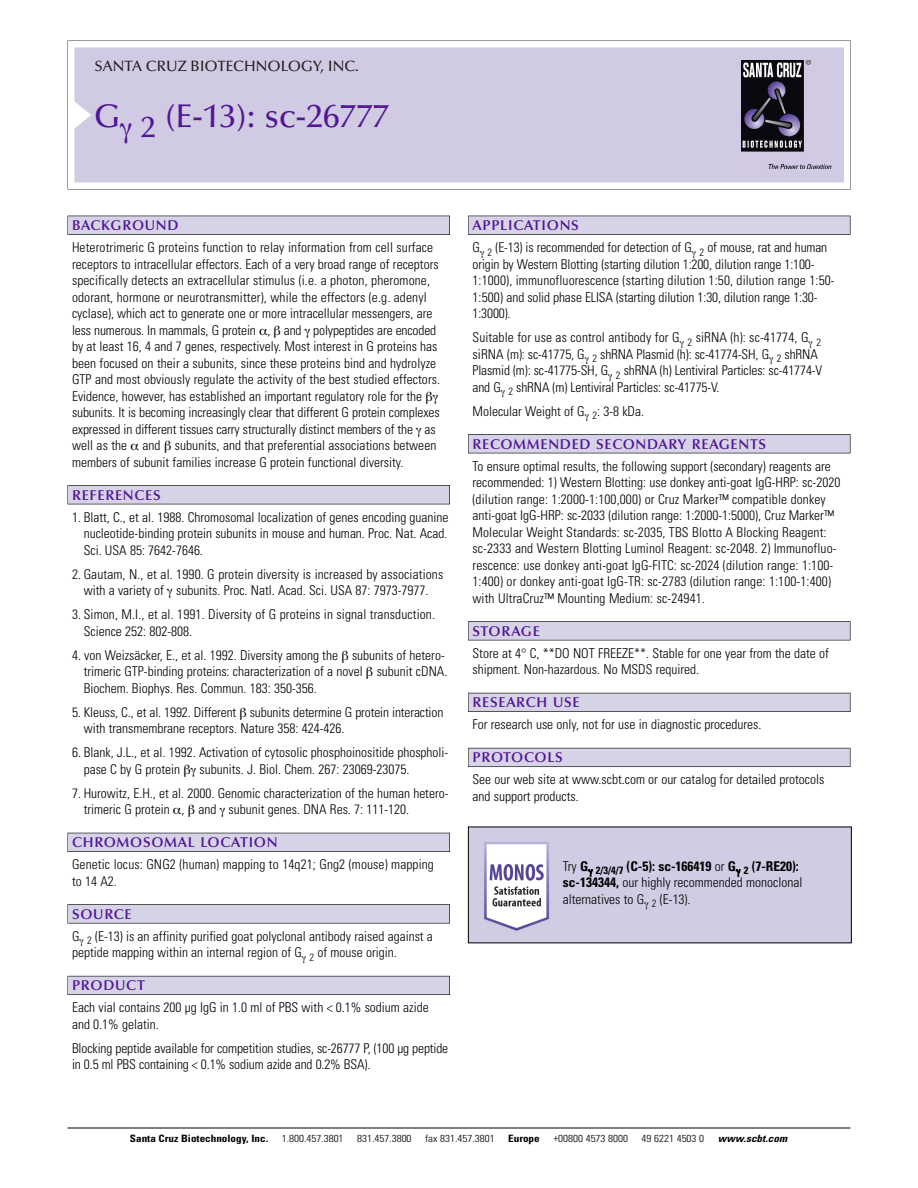
<style>
.page{position:relative;width:918px;height:1188px;background:#fff}
.page>*{position:absolute;margin:0;border:0;box-sizing:border-box;transform-origin:0 0}
.t1{font:500 33px "Optima";color:#511695}
.t2{font:500 15px "Optima";color:#231f20}
.t3{font:600 14.25px "Optima";letter-spacing:.05em;color:#511695}
.t4{font:300 condensed 13.5px/16.5px "Univers";color:#000}
.t5{font:300 condensed 10.2px "Univers";color:#000;scale:1.1 1}
.t6{font:700 condensed 10.2px "Univers";color:#000;scale:1.1 1}
.t7{font:italic 700 condensed 10.2px "Univers";letter-spacing:.005em;color:#000;scale:1.1 1}
.s1{font-weight:700}
</style>
<div class="page">
<svg style="left:68px;top:40px;width:783px;height:149px"></svg>
<div style="left:74px;top:47px;width:770px;height:135px;background:#d1cae3"></div>
<img style="left:741px;top:60px;width:90px;height:108px">
<div style="left:68px;top:216px;width:382px;height:19px;background:#525155"></div>
<div style="left:68px;top:216px;width:381px;height:18px;background:#d7d3e7"></div>
<div style="left:68px;top:485px;width:382px;height:19px;background:#525155"></div>
<div style="left:68px;top:486px;width:381px;height:18px;background:#d7d3e7"></div>
<div style="left:68px;top:833px;width:382px;height:19px;background:#525158"></div>
<div style="left:68px;top:833px;width:381px;height:18px;background:#d7d3e7"></div>
<div style="left:68px;top:904px;width:382px;height:19px;background:#575759"></div>
<div style="left:68px;top:905px;width:381px;height:18px;background:#d7d3e7"></div>
<div style="left:68px;top:976px;width:382px;height:19px;background:#5b5a62"></div>
<div style="left:68px;top:976px;width:381px;height:18px;background:#d7d3e7"></div>
<div style="left:468px;top:216px;width:382px;height:19px;background:#525155"></div>
<div style="left:468px;top:216px;width:382px;height:18px;background:#d7d3e7"></div>
<div style="left:468px;top:434px;width:382px;height:19px;background:#525155"></div>
<div style="left:468px;top:435px;width:382px;height:18px;background:#d7d3e7"></div>
<div style="left:468px;top:621px;width:382px;height:19px;background:#545357"></div>
<div style="left:468px;top:622px;width:382px;height:18px;background:#d7d3e7"></div>
<div style="left:468px;top:693px;width:382px;height:19px;background:#54535a"></div>
<div style="left:468px;top:693px;width:382px;height:18px;background:#d7d3e7"></div>
<div style="left:468px;top:748px;width:382px;height:19px;background:#5b5a62"></div>
<div style="left:468px;top:748px;width:382px;height:18px;background:#d7d3e7"></div>
<hr style="left:68px;top:1128px;width:782px;height:1px;background:#000">
<img style="left:470px;top:829px;width:380px;height:112px">
<svg style="left:120px;top:123px;width:11px;height:21px"></svg>
<svg style="left:589px;top:869px;width:4px;height:8px"></svg>
<svg style="left:736px;top:869px;width:4px;height:8px"></svg>
<svg style="left:644px;top:903px;width:4px;height:7px"></svg>
<p class="t2" style="left:94px;top:61px;width:266px">SANTA CRUZ BIOTECHNOLOGY, INC.</p>
<h1 class="t1" style="left:94px;top:103px;width:296px">G <sub>2</sub> (E-13): sc-26777</h1>
<p class="t3" style="left:72px;top:219px;width:108px">BACKGROUND</p>
<p class="t4" style="left:72px;top:240px;width:370px">Heterotrimeric G proteins function to relay information from cell surface receptors to intracellular effectors. Each of a very broad range of receptors specifically detects an extracellular stimulus (i.e. a photon, pheromone, odorant, hormone or neurotransmitter), while the effectors (e.g. adenyl cyclase), which act to generate one or more intracellular messengers, are less numerous. In mammals, G protein , and polypeptides are encoded by at least 16, 4 and 7 genes, respectively. Most interest in G proteins has been focused on their a subunits, since these proteins bind and hydrolyze GTP and most obviously regulate the activity of the best studied effectors.<br>Evidence, however, has established an important regulatory role for the subunits. It is becoming increasingly clear that different G protein complexes expressed in different tissues carry structurally distinct members of the as well as the and subunits, and that preferential associations between members of subunit families increase G protein functional diversity.</p>
<p class="t3" style="left:72px;top:489px;width:90px">REFERENCES</p>
<p class="t4" style="left:84px;top:510px;width:366px;text-align:justify;text-indent:-12px">1. Blatt, C., et al. 1988. Chromosomal localization of genes encoding guanine nucleotide-binding protein subunits in mouse and human. Proc. Nat. Acad.<br>Sci. USA 85: 7642-7646.</p>
<p class="t4" style="left:72px;top:567px;width:373px;text-align:center">2. Gautam, N., et al. 1990. G protein diversity is increased by associations with a variety of subunits. Proc. Natl. Acad. Sci. USA 87: 7973-7977.</p>
<p class="t4" style="left:84px;top:607px;width:353px;text-indent:-12px">3. Simon, M.I., et al. 1991. Diversity of G proteins in signal transduction.<br>Science 252: 802-808.</p>
<p class="t4" style="left:84px;top:648px;width:365px;text-indent:-12px">4. von Weizsäcker, E., et al. 1992. Diversity among the subunits of hetero&shy;trimeric GTP-binding proteins: characterization of a novel subunit cDNA.<br>Biochem. Biophys. Res. Commun. 183: 350-356.</p>
<p class="t4" style="left:84px;top:705px;width:361px;text-indent:-12px">5. Kleuss, C., et al. 1992. Different subunits determine G protein interaction with transmembrane receptors. Nature 358: 424-426.</p>
<p class="t4" style="left:84px;top:745px;width:366px;text-indent:-12px">6. Blank, J.L., et al. 1992. Activation of cytosolic phosphoinositide phospholi&shy;pase C by G protein</p>
<p class="t4" style="left:200px;top:762px;width:211px">subunits. J. Biol. Chem. 267: 23069-23075.</p>
<p class="t4" style="left:84px;top:786px;width:366px;text-indent:-12px">7. Hurowitz, E.H., et al. 2000. Genomic characterization of the human hetero&shy;trimeric G protein , and subunit genes. DNA Res. 7: 111-120.</p>
<p class="t3" style="left:72px;top:837px;width:207px">CHROMOSOMAL LOCATION</p>
<p class="t4" style="left:72px;top:857px;width:363px">Genetic locus: GNG2 (human) mapping to 14q21; Gng2 (mouse) mapping to 14 A2.</p>
<p class="t3" style="left:72px;top:908px;width:61px">SOURCE</p>
<p class="t4" style="left:72px;top:929px;width:362px">G <sub>2</sub> (E-13) is an affinity purified goat polyclonal antibody raised against a peptide mapping within an internal region of G <sub>2</sub> of mouse origin.</p>
<p class="t3" style="left:72px;top:980px;width:74px">PRODUCT</p>
<p class="t4" style="left:72px;top:1000px;width:358px">Each vial contains 200 µg IgG in 1.0 ml of PBS with &lt; 0.1% sodium azide and 0.1% gelatin.</p>
<p class="t4" style="left:72px;top:1041px;width:378px">Blocking peptide available for competition studies, sc-26777 P, (100 µg peptide in 0.5 ml PBS containing &lt; 0.1% sodium azide and 0.2% BSA).</p>
<p class="t3" style="left:473px;top:219px;width:108px">APPLICATIONS</p>
<p class="t4" style="left:473px;top:240px;width:364px">G <sub>2</sub> (E-13) is recommended for detection of G <sub>2</sub> of mouse, rat and human origin by Western Blotting (starting dilution 1:200, dilution range 1:100- 1:1000), immunofluorescence (starting dilution 1:50, dilution range 1:50- 1:500) and solid phase ELISA (starting dilution 1:30, dilution range 1:30- 1:3000).</p>
<p class="t4" style="left:473px;top:330px;width:351px">Suitable for use as control antibody for G <sub>2</sub> siRNA (h): sc-41774, G <sub>2 </sub>siRNA (m): sc-41775, G <sub>2</sub> shRNA Plasmid (h): sc-41774-SH, G <sub>2</sub> shRNA Plasmid (m): sc-41775-SH, G <sub>2</sub> shRNA (h) Lentiviral Particles: sc-41774-V and G <sub>2</sub> shRNA (m) Lentiviral Particles: sc-41775-V.</p>
<p class="t4" style="left:473px;top:404px;width:173px">Molecular Weight of G <sub>2</sub>: 3-8 kDa.</p>
<p class="t3" style="left:473px;top:438px;width:295px">RECOMMENDED SECONDARY REAGENTS</p>
<p class="t4" style="left:473px;top:459px;width:369px">To ensure optimal results, the following support (secondary) reagents are recommended: 1) Western Blotting: use donkey anti-goat IgG-HRP: sc-2020 (dilution range: 1:2000-1:100,000) or Cruz Marker™ compatible donkey anti-goat IgG-HRP: sc-2033 (dilution range: 1:2000-1:5000), Cruz Marker™ Molecular Weight Standards: sc-2035, TBS Blotto A Blocking Reagent: sc-2333 and Western Blotting Luminol Reagent: sc-2048. 2) Immunofluo&shy;rescence: use donkey anti-goat IgG-FITC: sc-2024 (dilution range: 1:100- 1:400) or donkey anti-goat IgG-TR: sc-2783 (dilution range: 1:100-1:400) with UltraCruz™ Mounting Medium: sc-24941.</p>
<p class="t3" style="left:473px;top:625px;width:69px">STORAGE</p>
<p class="t4" style="left:473px;top:646px;width:358px">Store at 4° C, **DO NOT FREEZE**. Stable for one year from the date of shipment. Non-hazardous. No MSDS required.</p>
<p class="t3" style="left:473px;top:697px;width:109px">RESEARCH USE</p>
<p class="t4" style="left:473px;top:717px;width:290px">For research use only, not for use in diagnostic procedures.</p>
<p class="t3" style="left:473px;top:752px;width:92px">PROTOCOLS</p>
<p class="t4" style="left:473px;top:772px;width:353px">See our web site at www.scbt.com or our catalog for detailed protocols and support products.</p>
<p class="t4" style="left:563px;top:859px;width:241px">Try <span class="s1">G</span> <sub>2/3/4/7</sub> <span class="s1">(C-5): sc-166419</span> or <span class="s1">G</span> <sub>2</sub> <span class="s1">(7-RE20): sc-134344,</span> our highly recommended monoclonal alternatives to G <sub>2</sub> (E-13).</p>
<p class="t6" style="left:130px;top:1135px;width:127px">Santa Cruz Biotechnology, Inc.</p>
<p class="t5" style="left:282px;top:1135px;width:58px">1.800.457.3801</p>
<p class="t5" style="left:357px;top:1135px;width:51px">831.457.3800</p>
<p class="t5" style="left:425px;top:1135px;width:65px">fax 831.457.3801</p>
<p class="t6" style="left:508px;top:1135px;width:30px">Europe</p>
<p class="t5" style="left:553px;top:1135px;width:69px">+00800 4573 8000</p>
<p class="t5" style="left:642px;top:1135px;width:58px">49 6221 4503 0</p>
<p class="t7" style="left:718px;top:1135px;width:64px">www.scbt.com</p>
</div>
